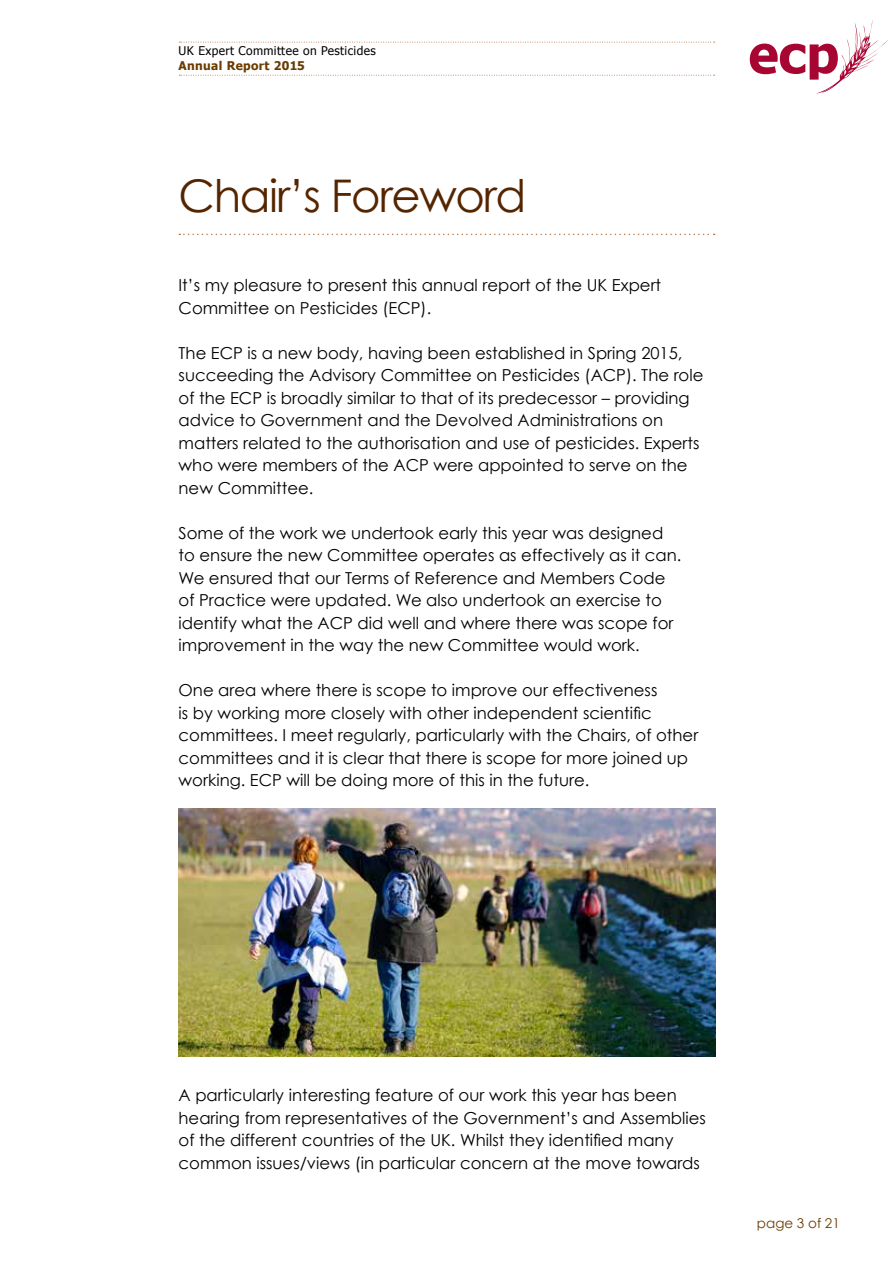
<style>
.page{position:relative;width:893px;height:1263px;background:#fff}
.page>*{position:absolute;margin:0;border:0;box-sizing:border-box;transform-origin:0 0}
.t1{font:700 60px "Myriad Pro";color:#a70532}
.t2{font:45px "Century Gothic";letter-spacing:-.03em;color:#552500}
.t3{font:16.5px/22.5px "Century Gothic";color:#000}
.t4{font:13.5px "Century Gothic";color:#6a3c00}
.t5{font:12px "Tahoma";letter-spacing:.03em;color:#000}
.t6{font:700 12px "Tahoma";letter-spacing:.03em;color:#6a3c00}
</style>
<div class="page">
<svg style="left:179px;top:42px;width:536px;height:1px"></svg>
<svg style="left:179px;top:75px;width:536px;height:1px"></svg>
<svg style="left:780px;top:20px;width:109px;height:74px"></svg>
<svg style="left:179px;top:234px;width:536px;height:1px"></svg>
<img style="left:179px;top:809px;width:536px;height:247px">
<p class="t5" style="left:179px;top:43px;width:199px">UK Expert Committee on Pesticides</p>
<p class="t6" style="left:179px;top:57px;width:128px">Annual Report 2015</p>
<h2 class="t2" style="left:179px;top:169px;width:349px">Chair’s Foreword</h2>
<p class="t3" style="left:179px;top:274px;width:484px">It’s my pleasure to present this annual report of the UK Expert<br>Committee on Pesticides (ECP).</p>
<p class="t3" style="left:179px;top:341px;width:526px">The ECP is a new body, having been established in Spring 2015, succeeding the Advisory Committee on Pesticides (ACP). The role of the ECP is broadly similar to that of its predecessor – providing advice to Government and the Devolved Administrations on matters related to the authorisation and use of pesticides. Experts who were members of the ACP were appointed to serve on the new Committee.</p>
<p class="t3" style="left:179px;top:521px;width:504px">Some of the work we undertook early this year was designed to ensure the new Committee operates as effectively as it can.<br>We ensured that our Terms of Reference and Members Code of Practice were updated. We also undertook an exercise to identify what the ACP did well and where there was scope for improvement in the way the new Committee would work.</p>
<p class="t3" style="left:179px;top:679px;width:521px">One area where there is scope to improve our effectiveness<br>is by working more closely with other independent scientific committees. I meet regularly, particularly with the Chairs, of other committees and it is clear that there is scope for more joined up working. ECP will be doing more of this in the future.</p>
<h1 class="t1" style="left:748px;top:14px;width:33px">e</h1>
<p class="t3" style="left:179px;top:1084px;width:529px">A particularly interesting feature of our work this year has been hearing from representatives of the Government’s and Assemblies of the different countries of the UK. Whilst they identified many common issues/views (in particular concern at the move towards</p>
<p class="t4" style="left:757px;top:1214px;width:85px">page 3 of 21</p>
</div>
